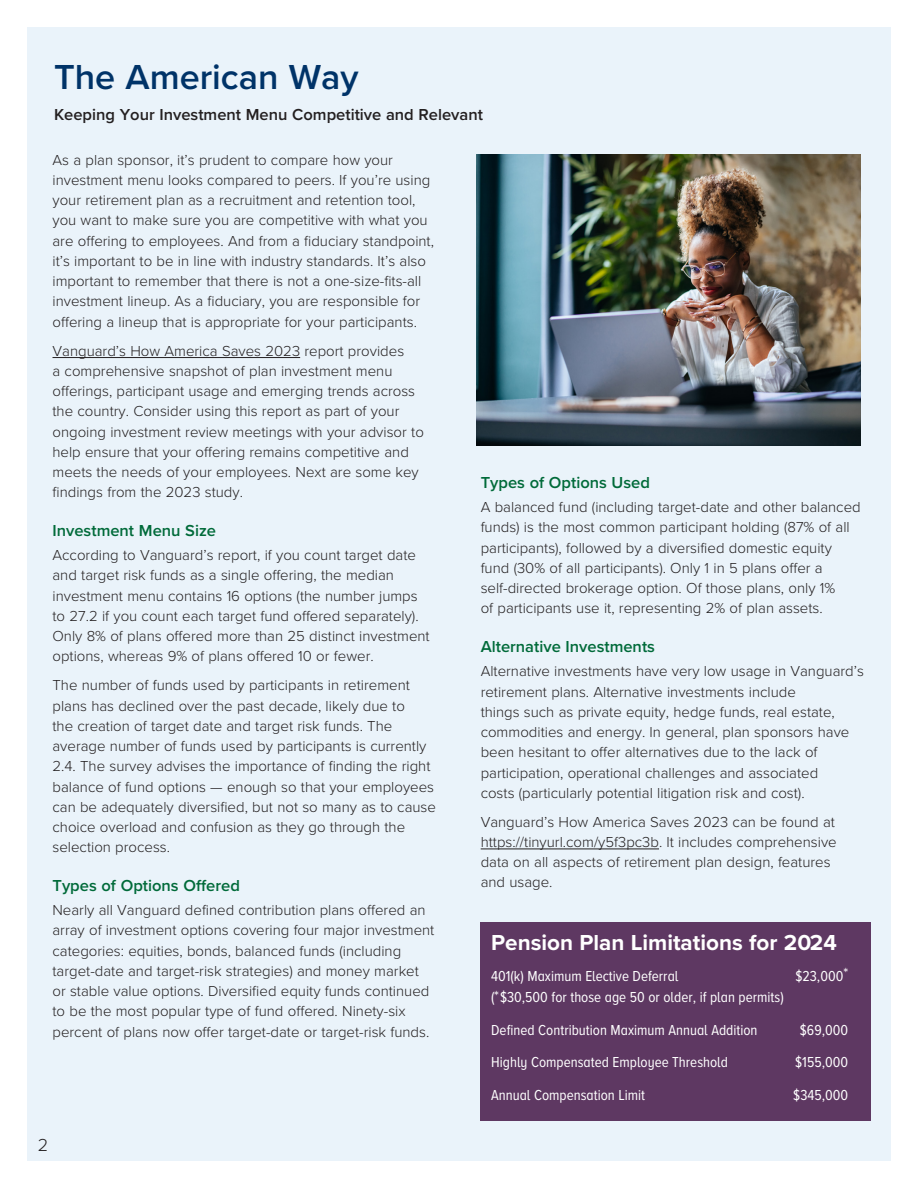
<style>
.page{position:relative;width:918px;height:1188px;background:#fff}
.page>*{position:absolute;margin:0;border:0;box-sizing:border-box;transform-origin:0 0}
.story_title{font:600 36px "Proxima Nova";color:#003368}
.t1{font:700 22.5px "Proxima Nova";color:#fff}
.t2{font:300 18px "Proxima Nova";color:#231f20}
.subheads{font:600 16.5px "Proxima Nova";color:#006a39}
.story_subtitle{font:600 16.5px "Proxima Nova";color:#231f20}
.Body_Copy{font:300 15px/20.2px "Proxima Nova";color:#231f20}
.Body_Copy-2{font:15px "Proxima Nova A Cond";color:#fff}
</style>
<div class="page">
<div style="left:27px;top:27px;width:864px;height:1134px;background:#eaf3fa"></div>
<hr style="left:481px;top:849px;width:178px;height:1px;background:#231f20">
<hr style="left:52px;top:357px;width:248px;height:1px;background:#231f20">
<div style="left:481px;top:922px;width:390px;height:198px;background:#5e3862"></div>
<img style="left:477px;top:155px;width:384px;height:291px">
<p class="story_title" style="left:54px;top:50px;width:306px">The American Way</p>
<p class="story_subtitle" style="left:54px;top:102px;width:431px">Keeping Your Investment Menu Competitive and Relevant</p>
<p class="Body_Copy" style="left:52px;top:150px;width:383px">As a plan sponsor, it’s prudent to compare how your investment menu looks compared to peers. If you’re using your retirement plan as a recruitment and retention tool, you want to make sure you are competitive with what you are offering to employees. And from a fiduciary standpoint, it’s important to be in line with industry standards. It’s also important to remember that there is not a one-size-fits-all investment lineup. As a fiduciary, you are responsible for offering a lineup that is appropriate for your participants.</p>
<p class="Body_Copy" style="left:52px;top:341px;width:373px">Vanguard’s How America Saves 2023 report provides<br>a comprehensive snapshot of plan investment menu offerings, participant usage and emerging trends across the country. Consider using this report as part of your ongoing investment review meetings with your advisor to help ensure that your offering remains competitive and meets the needs of your employees. Next are some key findings from the 2023 study.</p>
<p class="subheads" style="left:52px;top:518px;width:165px">Investment Menu Size</p>
<p class="Body_Copy" style="left:52px;top:545px;width:379px">According to Vanguard’s report, if you count target date and target risk funds as a single offering, the median investment menu contains 16 options (the number jumps to 27.2 if you count each target fund offered separately).<br>Only 8% of plans offered more than 25 distinct investment options, whereas 9% of plans offered 10 or fewer.</p>
<p class="Body_Copy" style="left:52px;top:675px;width:385px">The number of funds used by participants in retirement plans has declined over the past decade, likely due to<br>the creation of target date and target risk funds. The average number of funds used by participants is currently 2.4. The survey advises the importance of finding the right balance of fund options — enough so that your employees can be adequately diversified, but not so many as to cause choice overload and confusion as they go through the selection process.</p>
<p class="subheads" style="left:52px;top:873px;width:189px">Types of Options Offered</p>
<p class="Body_Copy" style="left:52px;top:900px;width:383px">Nearly all Vanguard defined contribution plans offered an array of investment options covering four major investment categories: equities, bonds, balanced funds (including target-date and target-risk strategies) and money market or stable value options. Diversified equity funds continued to be the most popular type of fund offered. Ninety-six percent of plans now offer target-date or target-risk funds.</p>
<p class="t2" style="left:38px;top:1134px;width:12px">2</p>
<p class="subheads" style="left:481px;top:470px;width:171px">Types of Options Used</p>
<p class="Body_Copy" style="left:481px;top:497px;width:382px">A balanced fund (including target-date and other balanced funds) is the most common participant holding (87% of all participants), followed by a diversified domestic equity fund (30% of all participants). Only 1 in 5 plans offer a self-directed brokerage option. Of those plans, only 1%<br>of participants use it, representing 2% of plan assets.</p>
<p class="subheads" style="left:481px;top:634px;width:176px">Alternative Investments</p>
<p class="Body_Copy" style="left:481px;top:661px;width:385px">Alternative investments have very low usage in Vanguard’s retirement plans. Alternative investments include<br>things such as private equity, hedge funds, real estate, commodities and energy. In general, plan sponsors have been hesitant to offer alternatives due to the lack of participation, operational challenges and associated<br>costs (particularly potential litigation risk and cost).</p>
<p class="Body_Copy" style="left:481px;top:812px;width:358px">Vanguard’s How America Saves 2023 can be found at https://tinyurl.com/y5f3pc3b. It includes comprehensive data on all aspects of retirement plan design, features and usage.</p>
<p class="t1" style="left:491px;top:926px;width:347px">Pension Plan Limitations for 2024</p>
<p class="Body_Copy-2" style="left:491px;top:965px;width:189px">401(k) Maximum Elective Deferral</p>
<p class="Body_Copy-2" style="left:795px;top:965px;width:54px">$23,000*</p>
<p class="Body_Copy-2" style="left:491px;top:986px;width:294px">(*$30,500 for those age 50 or older, if plan permits)</p>
<p class="Body_Copy-2" style="left:491px;top:1019px;width:268px">Defined Contribution Maximum Annual Addition</p>
<p class="Body_Copy-2" style="left:800px;top:1019px;width:50px">$69,000</p>
<p class="Body_Copy-2" style="left:491px;top:1051px;width:238px">Highly Compensated Employee Threshold</p>
<p class="Body_Copy-2" style="left:795px;top:1051px;width:54px">$155,000</p>
<p class="Body_Copy-2" style="left:491px;top:1084px;width:156px">Annual Compensation Limit</p>
<p class="Body_Copy-2" style="left:793px;top:1084px;width:56px">$345,000</p>
</div>
